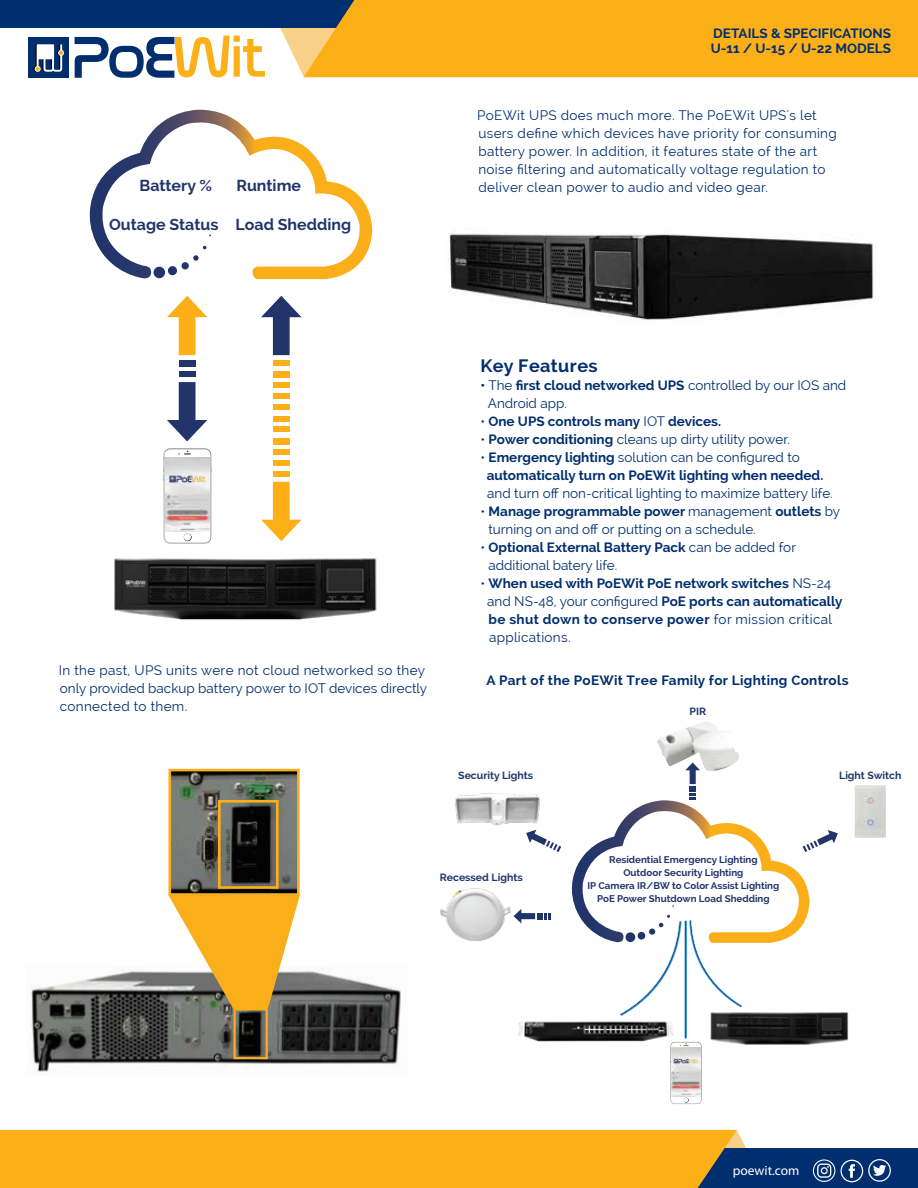
<style>
.page{position:relative;width:918px;height:1188px;background:#fff}
.page>*{position:absolute;margin:0;border:0;box-sizing:border-box;transform-origin:0 0}
.t1{font:700 18px "Raleway";letter-spacing:.025em;color:#002e6e}
.t2{font:700 15.9px "Raleway";color:#21356b}
.t3{font:13.5px/18px "Raleway";letter-spacing:.02em;color:#002e6e}
.t4{font:700 13.5px/18px "Raleway";color:#002e6e}
.t5{font:13.5px/18px "Raleway";color:#002e6e}
.t6{font:700 13.5px "Raleway";letter-spacing:.025em;color:#002e6e}
.t7{font:13.5px "Myriad Pro";color:#fff}
.t8{font:700 10.5px "Raleway";color:#21356b}
.t9{font:700 9.75px/13px "Raleway";color:#21356b;text-align:center}
.s1{font-weight:700}
.s2{font-weight:400}
</style>
<div class="page">
<div style="left:0;top:1148px;width:918px;height:40px;background:#002e6e"></div>
<div style="left:0;top:1130px;width:746px;height:58px;background:#fcaf17"></div>
<svg style="left:280px;top:28px;width:24px;height:49px"></svg>
<div style="left:0;top:0;width:918px;height:28px;background:#002e6e"></div>
<div style="left:304px;top:0;width:614px;height:77px;background:#fcaf17"></div>
<div style="left:28px;top:37px;width:41px;height:41px;background:#002e6e"></div>
<svg style="left:75px;top:36px;width:190px;height:42px"></svg>
<svg style="left:34px;top:44px;width:30px;height:28px"></svg>
<svg style="left:841px;top:1159px;width:50px;height:23px"></svg>
<svg style="left:813px;top:1159px;width:22px;height:23px"></svg>
<img style="left:448px;top:233px;width:426px;height:87px">
<svg style="left:89px;top:110px;width:283px;height:169px"></svg>
<div style="left:154px;top:267px;width:11px;height:11px;background:#21356b;border-radius:50%"></div>
<div style="left:168px;top:266px;width:9px;height:9px;background:#21356b;border-radius:50%"></div>
<div style="left:182px;top:262px;width:7px;height:7px;background:#21356b;border-radius:50%"></div>
<svg style="left:193px;top:255px;width:6px;height:6px"></svg>
<svg style="left:163px;top:448px;width:49px;height:96px"></svg>
<img style="left:114px;top:558px;width:263px;height:62px">
<img style="left:166px;top:458px;width:43px;height:74px">
<svg style="left:167px;top:382px;width:40px;height:59px"></svg>
<div style="left:179px;top:360px;width:17px;height:6px;background:#21356b"></div>
<div style="left:179px;top:371px;width:17px;height:6px;background:#21356b"></div>
<svg style="left:167px;top:296px;width:40px;height:59px"></svg>
<svg style="left:261px;top:296px;width:41px;height:59px"></svg>
<svg style="left:261px;top:482px;width:41px;height:59px"></svg>
<div style="left:273px;top:460px;width:17px;height:6px;background:#fcaf17"></div>
<div style="left:273px;top:449px;width:17px;height:6px;background:#fcaf17"></div>
<div style="left:273px;top:438px;width:17px;height:6px;background:#fcaf17"></div>
<div style="left:273px;top:471px;width:17px;height:6px;background:#fcaf17"></div>
<div style="left:273px;top:416px;width:17px;height:5px;background:#fcaf17"></div>
<div style="left:273px;top:427px;width:17px;height:5px;background:#fcaf17"></div>
<div style="left:273px;top:393px;width:17px;height:6px;background:#fcaf17"></div>
<div style="left:273px;top:383px;width:17px;height:5px;background:#fcaf17"></div>
<div style="left:273px;top:371px;width:17px;height:6px;background:#fcaf17"></div>
<div style="left:273px;top:360px;width:17px;height:6px;background:#fcaf17"></div>
<div style="left:273px;top:404px;width:17px;height:6px;background:#fcaf17"></div>
<img style="left:30px;top:971px;width:371px;height:101px">
<svg style="left:166px;top:896px;width:135px;height:114px"></svg>
<img style="left:172px;top:773px;width:124px;height:119px">
<div style="left:218px;top:800px;width:61px;height:89px;border:3px solid #fcaf17"></div>
<svg style="left:514px;top:909px;width:37px;height:15px"></svg>
<svg style="left:526px;top:830px;width:35px;height:22px"></svg>
<img style="left:518px;top:1021px;width:49px;height:21px">
<img style="left:838px;top:1012px;width:10px;height:30px">
<img style="left:440px;top:888px;width:71px;height:54px">
<img style="left:657px;top:722px;width:82px;height:41px">
<img style="left:855px;top:786px;width:31px;height:52px">
<svg style="left:567px;top:763px;width:271px;height:341px"></svg>
<img style="left:455px;top:793px;width:86px;height:33px">
<p class="t2" style="left:236px;top:176px;width:66px">Runtime</p>
<p class="t2" style="left:140px;top:176px;width:74px">Battery %</p>
<p class="t2" style="left:109px;top:216px;width:244px">Outage Status Load Shedding</p>
<p class="t4" style="left:713px;top:24px;width:179px">DETAILS &amp; SPECIFICATIONS</p>
<p class="t4" style="left:711px;top:39px;width:182px">U-11 / U-15 / U-22 MODELS</p>
<p class="t3" style="left:477px;top:106px;width:361px">PoEWit UPS does much more. The PoEWit UPS's let users define which devices have priority for consuming battery power. In addition, it features state of the art noise filtering and automatically voltage regulation to deliver clean power to audio and video gear.</p>
<p class="t3" style="left:59px;top:661px;width:370px">In the past, UPS units were not cloud networked so they only provided backup battery power to IOT devices directly connected to them.</p>
<h1 class="t1" style="left:480px;top:356px;width:119px">Key Features</h1>
<p class="t5" style="left:488px;top:376px;width:360px;text-indent:-8px"><span class="s1">•</span> The <span class="s1">first cloud networked UPS</span> controlled by our IOS and<br>Android app.</p>
<p class="t4" style="left:480px;top:413px;width:242px"><span class="s2">•</span> One UPS controls many <span class="s2">IOT</span> devices.</p>
<p class="t5" style="left:480px;top:430px;width:311px">• <span class="s1">Power conditioning</span> cleans up dirty utility power.</p>
<p class="t4" style="left:487px;top:448px;width:338px;text-indent:-6px"><span class="s2">•</span> Emergency lighting <span class="s2">solution can be configured to </span>automatically turn on PoEWit lighting when needed.</p>
<p class="t5" style="left:487px;top:484px;width:347px">and turn off non-critical lighting to maximize battery life.</p>
<p class="t5" style="left:488px;top:502px;width:353px;text-indent:-8px">• <span class="s1">Manage programmable power</span> management <span class="s1">outlets</span> by turning on and off or putting on a schedule.</p>
<p class="t5" style="left:488px;top:538px;width:309px;text-indent:-8px">• <span class="s1">Optional External Battery Pack</span> can be added for additional batery life.</p>
<p class="t4" style="left:487px;top:574px;width:357px;text-indent:-7px"><span class="s2">•</span> When used with PoEWit PoE network switches <span class="s2">NS-24 and NS-48, your configured</span> PoE ports can automatically be shut down to conserve power <span class="s2">for mission critical applications.</span></p>
<p class="t6" style="left:487px;top:672px;width:364px">A Part of the PoEWit Tree Family for Lighting Controls</p>
<p class="t8" style="left:690px;top:705px;width:18px">PIR</p>
<p class="t8" style="left:458px;top:770px;width:77px">Security Lights</p>
<p class="t8" style="left:839px;top:770px;width:64px">Light Switch</p>
<p class="t8" style="left:440px;top:872px;width:85px">Recessed Lights</p>
<p class="t9" style="left:588px;top:853px;width:193px">Residential Emergency Lighting<br>Outdoor Security Lighting<br>IP Camera IR/BW to Color Assist Lighting PoE Power Shutdown Load Shedding</p>
<p class="t7" style="left:733px;top:1162px;width:68px">poewit.com</p>
</div>
